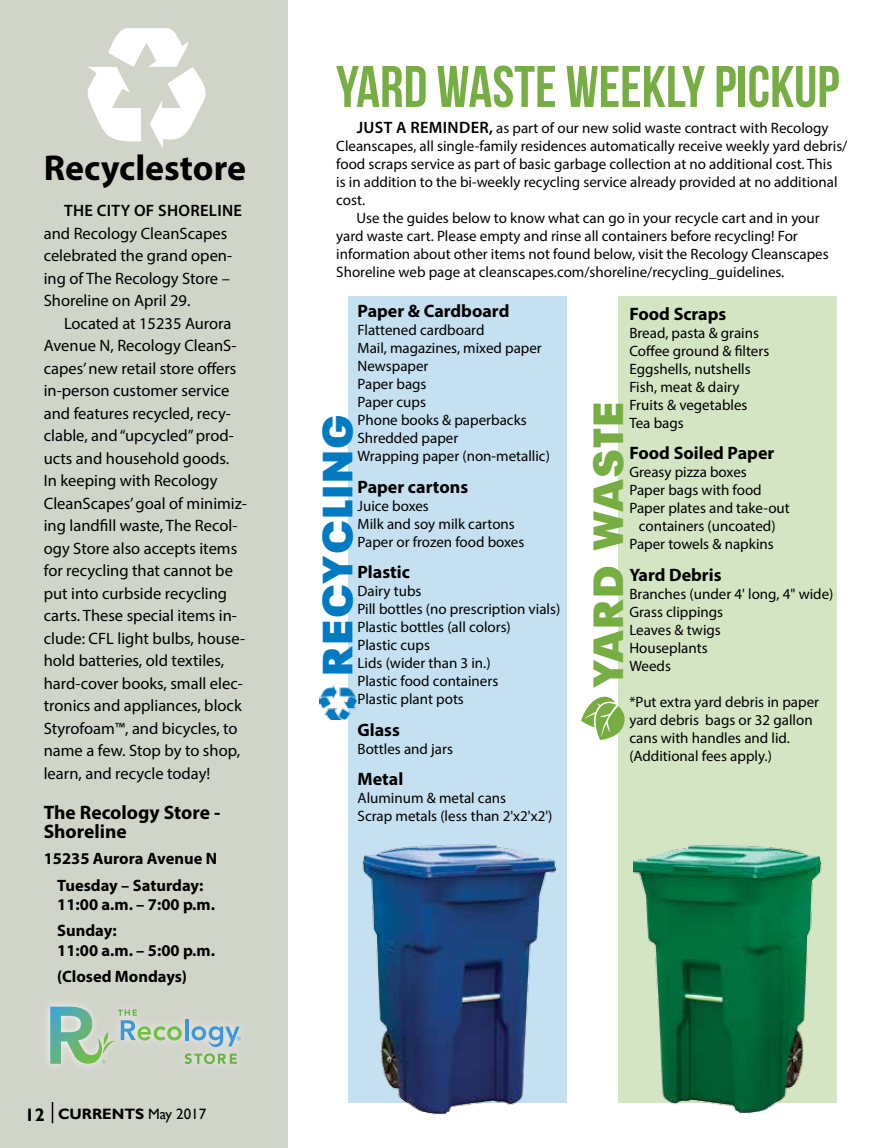
<style>
.page{position:relative;width:891px;height:1148px;background:#fff}
.page>*{position:absolute;margin:0;border:0;box-sizing:border-box;transform-origin:0 0}
.t1{font:58.5px "Bebas Neue";color:#77ae43}
.t2{font:900 42px "Plak LT";letter-spacing:.07em;color:#007ac1}
.t3{font:900 42px "Plak LT";color:#77ae43}
.t4{font:700 36px "Myriad Pro";color:#000}
.t5{font:700 19.5px/19.5px "Myriad Pro";color:#000}
.t6{font:700 18px "Myriad Pro";color:#000}
.t7{font:16.5px/22.5px "Myriad Pro";color:#000}
.t8{font:700 16.5px/26.2px "Myriad Pro";color:#000}
.t9{font:600 16.5px "Myriad Pro";letter-spacing:.02em;color:#000}
.t10{font:15px/18px "Myriad Pro";color:#000}
.t11{font:700 15px "Gill Sans";color:#000}
.s1{font-size:18px}
.s2{font-weight:400}
.s3{font-weight:600;font-size:16.5px}
</style>
<div class="page">
<div style="left:0;top:0;width:288px;height:1148px;background:#d1d4c9"></div>
<svg style="left:50px;top:1006px;width:191px;height:58px"></svg>
<div style="left:618px;top:296px;width:219px;height:806px;background:#d3e5c3"></div>
<div style="left:348px;top:296px;width:219px;height:806px;background:#c5e0f0"></div>
<img style="left:351px;top:844px;width:215px;height:271px">
<img style="left:634px;top:845px;width:198px;height:269px">
<img style="left:320px;top:685px;width:36px;height:34px">
<svg style="left:581px;top:696px;width:44px;height:44px"></svg>
<svg style="left:88px;top:28px;width:118px;height:120px"></svg>
<svg style="left:52px;top:1102px;width:1px;height:21px"></svg>
<h3 class="t4" style="left:44px;top:144px;width:204px">Recyclestore</h3>
<p class="t9" style="left:64px;top:200px;width:179px">THE CITY OF SHORELINE</p>
<p class="t7" style="left:44px;top:221px;width:190px">and Recology CleanScapes celebrated the grand open&shy;ing of The Recology Store –<br>Shoreline on April 29.</p>
<p class="t7" style="left:44px;top:311px;width:205px;text-indent:20px">Located at 15235 Aurora<br>Avenue N, Recology CleanS&shy;capes’ new retail store offers in-person customer service and features recycled, recy&shy;clable, and “upcycled” prod&shy;ucts and household goods.<br>In keeping with Recology<br>CleanScapes’ goal of minimiz&shy;ing landfill waste, The Recol&shy;ogy Store also accepts items for recycling that cannot be put into curbside recycling carts. These special items in&shy;clude: CFL light bulbs, house&shy;hold batteries, old textiles, hard-cover books, small elec&shy;tronics and appliances, block<br>Styrofoam™, and bicycles, to name a few. Stop by to shop, learn, and recycle today!</p>
<h3 class="t5" style="left:44px;top:801px;width:178px">The Recology Store -<br>Shoreline</h3>
<p class="t8" style="left:44px;top:845px;width:175px;text-align:center">15235 Aurora Avenue N<br>Tuesday – Saturday:</p>
<p class="t8" style="left:57px;top:891px;width:159px">11:00 a.m. – 7:00 p.m.<br>Sunday:</p>
<p class="t8" style="left:57px;top:936px;width:159px">11:00 a.m. – 5:00 p.m. (Closed Mondays)</p>
<p class="t11" style="left:25px;top:1105px;width:183px"><span class="s1">12</span> CURRENTS <span class="s2">May 2017</span></p>
<h1 class="t1" style="left:336px;top:55px;width:505px">YARD WASTE WEEKLY PICKUP</h1>
<p class="t10" style="left:357px;top:119px;width:473px"><span class="s3">JUST A REMINDER,</span> as part of our new solid waste contract with Recology</p>
<p class="t10" style="left:336px;top:137px;width:513px">Cleanscapes, all single-family residences automatically receive weekly yard debris/</p>
<p class="t10" style="left:336px;top:155px;width:498px">food scraps service as part of basic garbage collection at no additional cost. This</p>
<p class="t10" style="left:336px;top:173px;width:503px">is in addition to the bi-weekly recycling service already provided at no additional</p>
<p class="t10" style="left:336px;top:191px;width:30px">cost.</p>
<p class="t10" style="left:357px;top:209px;width:465px">Use the guides below to know what can go in your recycle cart and in your</p>
<p class="t10" style="left:336px;top:227px;width:463px">yard waste cart. Please empty and rinse all containers before recycling! For</p>
<p class="t10" style="left:336px;top:245px;width:494px">information about other items not found below, visit the Recology Cleanscapes</p>
<p class="t10" style="left:336px;top:263px;width:450px">Shoreline web page at cleanscapes.com/shoreline/recycling_guidelines.</p>
<p class="t6" style="left:358px;top:299px;width:153px">Paper &amp; Cardboard</p>
<p class="t10" style="left:358px;top:321px;width:194px">Flattened cardboard<br>Mail, magazines, mixed paper<br>Newspaper<br>Paper bags<br>Paper cups<br>Phone books &amp; paperbacks<br>Shredded paper<br>Wrapping paper (non-metallic)</p>
<p class="t6" style="left:358px;top:474px;width:112px">Paper cartons</p>
<p class="t10" style="left:358px;top:496px;width:168px">Juice boxes<br>Milk and soy milk cartons<br>Paper or frozen food boxes</p>
<p class="t6" style="left:358px;top:560px;width:54px">Plastic</p>
<p class="t10" style="left:358px;top:582px;width:204px">Dairy tubs<br>Pill bottles (no prescription vials)<br>Plastic bottles (all colors)<br>Plastic cups<br>Lids (wider than 3 in.)<br>Plastic food containers<br>Plastic plant pots</p>
<p class="t6" style="left:358px;top:717px;width:44px">Glass</p>
<p class="t10" style="left:358px;top:739px;width:97px">Bottles and jars</p>
<p class="t6" style="left:358px;top:767px;width:47px">Metal</p>
<p class="t10" style="left:358px;top:789px;width:196px">Aluminum &amp; metal cans<br>Scrap metals (less than 2'x2'x2')</p>
<h2 class="t2" style="left:313px;top:674px;width:261px;rotate:-90deg">RECYCLING</h2>
<p class="t6" style="left:629px;top:302px;width:98px">Food Scraps</p>
<p class="t10" style="left:629px;top:323px;width:141px">Bread, pasta &amp; grains<br>Coffee ground &amp; filters<br>Eggshells, nutshells<br>Fish, meat &amp; dairy<br>Fruits &amp; vegetables<br>Tea bags</p>
<p class="t6" style="left:629px;top:441px;width:147px">Food Soiled Paper</p>
<p class="t10" style="left:629px;top:463px;width:119px">Greasy pizza boxes</p>
<p class="t10" style="left:629px;top:481px;width:134px">Paper bags with food</p>
<p class="t10" style="left:629px;top:499px;width:162px">Paper plates and take-out</p>
<p class="t10" style="left:639px;top:517px;width:138px">containers (uncoated)</p>
<p class="t10" style="left:629px;top:535px;width:146px">Paper towels &amp; napkins</p>
<p class="t6" style="left:629px;top:563px;width:94px">Yard Debris</p>
<p class="t10" style="left:629px;top:584px;width:206px">Branches (under 4' long, 4" wide)<br>Grass clippings<br>Leaves &amp; twigs<br>Houseplants<br>Weeds</p>
<p class="t10" style="left:629px;top:692px;width:191px">*Put extra yard debris in paper yard debris bags or 32 gallon cans with handles and lid. (Additional fees apply.)</p>
<h2 class="t3" style="left:584px;top:687px;width:286px;rotate:-90deg">YARD WASTE</h2>
</div>
